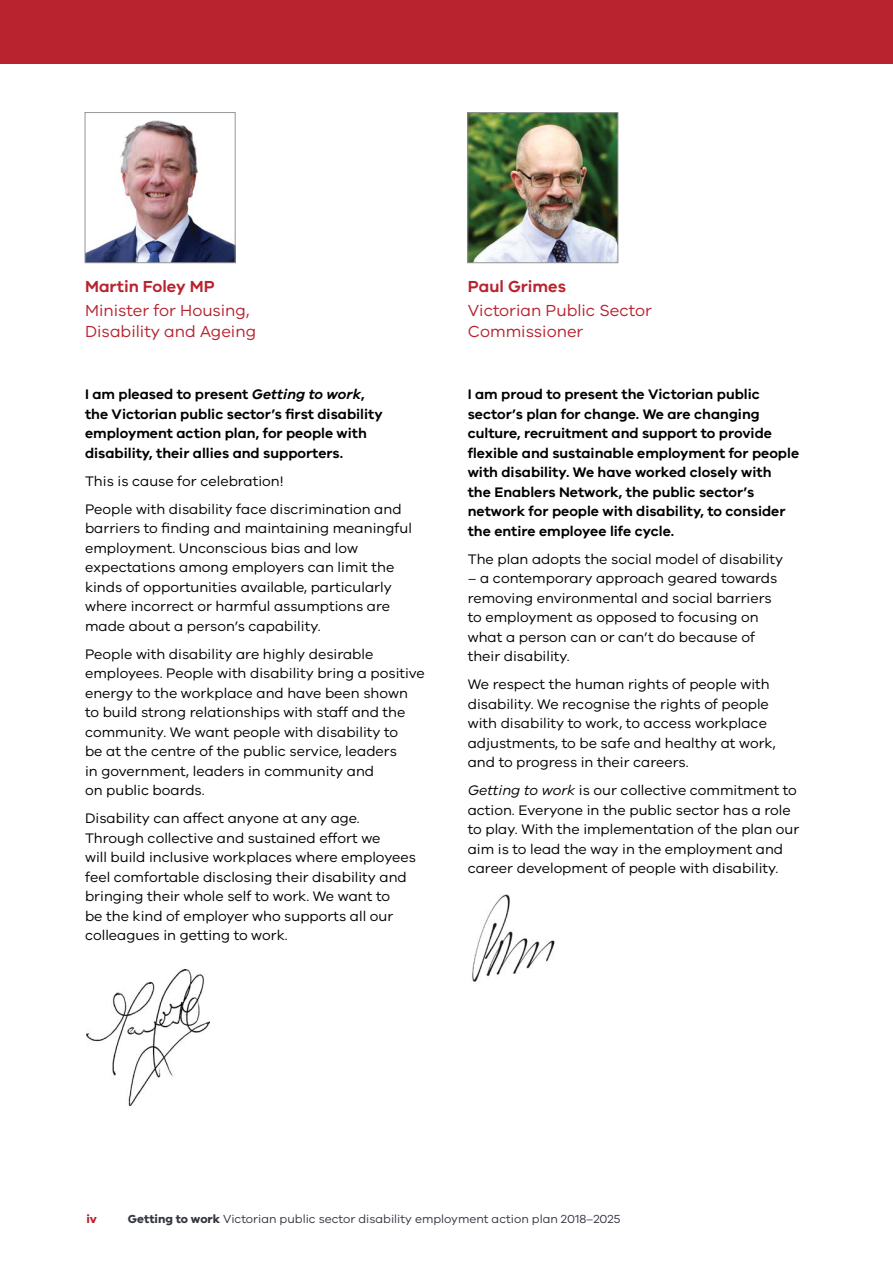
<style>
.page{position:relative;width:893px;height:1263px;background:#fff}
.page>*{position:absolute;margin:0;border:0;box-sizing:border-box;transform-origin:0 0}
.t1{font:16.5px/20.2px "VIC";color:#b8232f}
.t2{font:600 16.5px "VIC";color:#b8232f}
.Body_Copy{font:14.25px/19.5px "VIC";color:#000}
.Bold_first_para{font:600 14.25px/19.5px "VIC";color:#000}
.t3{font:12px "VIC";color:#343741}
.t4{font:700 12px "VIC";color:#b8232f}
.s1{font-style:italic}
.s2{font-weight:700}
</style>
<div class="page">
<div style="left:0;top:0;width:893px;height:64px;background:#b8232f"></div>
<img style="left:87px;top:120px;width:147px;height:141px">
<div style="left:85px;top:112px;width:151px;height:151px;border:1px solid #939598"></div>
<img style="left:86px;top:970px;width:124px;height:135px">
<img style="left:469px;top:114px;width:147px;height:147px">
<div style="left:467px;top:112px;width:151px;height:151px;border:1px solid #939598"></div>
<img style="left:472px;top:894px;width:83px;height:88px">
<p class="t2" style="left:85px;top:276px;width:131px">Martin Foley MP</p>
<p class="t1" style="left:85px;top:300px;width:173px">Minister for Housing,<br>Disability and Ageing</p>
<p class="Bold_first_para" style="left:85px;top:384px;width:299px">I am pleased to present <span class="s1">Getting to work</span>, the Victorian public sector’s first disability employment action plan, for people with disability, their allies and supporters.</p>
<p class="Body_Copy" style="left:85px;top:471px;width:200px">This is cause for celebration!</p>
<p class="Body_Copy" style="left:85px;top:499px;width:328px">People with disability face discrimination and barriers to finding and maintaining meaningful employment. Unconscious bias and low expectations among employers can limit the kinds of opportunities available, particularly where incorrect or harmful assumptions are made about a person’s capability.</p>
<p class="Body_Copy" style="left:85px;top:644px;width:341px">People with disability are highly desirable employees. People with disability bring a positive energy to the workplace and have been shown to build strong relationships with staff and the community. We want people with disability to<br>be at the centre of the public service, leaders<br>in government, leaders in community and<br>on public boards.</p>
<p class="Body_Copy" style="left:85px;top:808px;width:332px">Disability can affect anyone at any age.<br>Through collective and sustained effort we<br>will build inclusive workplaces where employees feel comfortable disclosing their disability and bringing their whole self to work. We want to<br>be the kind of employer who supports all our colleagues in getting to work.</p>
<p class="t2" style="left:468px;top:276px;width:100px">Paul Grimes</p>
<p class="t1" style="left:468px;top:300px;width:186px">Victorian Public Sector<br>Commissioner</p>
<p class="Bold_first_para" style="left:468px;top:384px;width:333px">I am proud to present the Victorian public sector’s plan for change. We are changing culture, recruitment and support to provide flexible and sustainable employment for people with disability. We have worked closely with<br>the Enablers Network, the public sector’s network for people with disability, to consider the entire employee life cycle.</p>
<p class="Body_Copy" style="left:468px;top:549px;width:317px">The plan adopts the social model of disability</p>
<p class="Body_Copy" style="left:468px;top:568px;width:311px">– a contemporary approach geared towards removing environmental and social barriers to employment as opposed to focusing on what a person can or can’t do because of their disability.</p>
<p class="Body_Copy" style="left:468px;top:674px;width:310px">We respect the human rights of people with disability. We recognise the rights of people with disability to work, to access workplace adjustments, to be safe and healthy at work, and to progress in their careers.</p>
<p class="Body_Copy" style="left:468px;top:780px;width:333px"><span class="s1">Getting to work</span> is our collective commitment to action. Everyone in the public sector has a role to play. With the implementation of the plan our aim is to lead the way in the employment and career development of people with disability.</p>
<p class="t4" style="left:86px;top:1211px;width:12px">iv</p>
<p class="t3" style="left:128px;top:1211px;width:494px"><span class="s2">Getting to work</span> Victorian public sector disability employment action plan 2018–2025</p>
</div>
